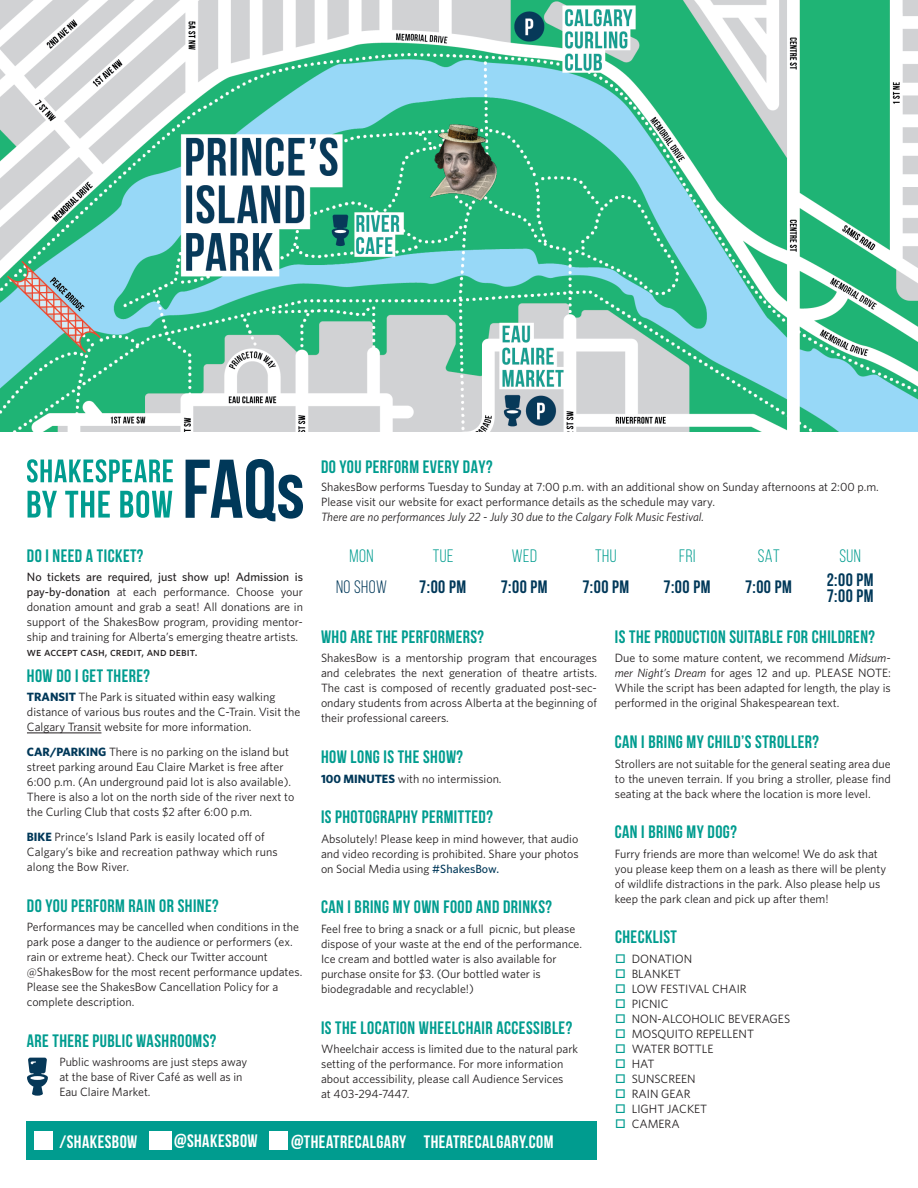
<style>
.page{position:relative;width:918px;height:1188px;background:#fff}
.page>*{position:absolute;margin:0;border:0;box-sizing:border-box;transform-origin:0 0}
.t1{font:700 18px "Bebas Neue";letter-spacing:.025em;color:#009c8f}
.t2{font:700 18px "Bebas Neue";letter-spacing:.025em;color:#fff}
.t3{font:700 18px "Bebas Neue";letter-spacing:.025em;color:#003859}
.t4{font:18px "Bebas Neue";letter-spacing:.025em;color:#009c8f}
.t5{font:18px "Bebas Neue";letter-spacing:.025em;color:#003859}
.t6{font:12px/15px "Whitney";color:#231f20}
.t7{font:italic 12px "Whitney";color:#231f20}
.t8{font:12px "Whitney Medium SC";color:#231f20}
.s1{font-weight:500}
.s2{font-weight:700;color:#003859}
.s3{font-weight:500;color:#003859}
.s4{font-style:italic}
.s5{color:#009c8f}
</style>
<div class="page">
<div style="left:27px;top:1121px;width:570px;height:39px;background:#009c8f"></div>
<svg style="left:27px;top:1058px;width:21px;height:38px"></svg>
<img style="left:35px;top:1132px;width:17px;height:17px">
<svg style="left:35px;top:1149px;width:17px;height:1px"></svg>
<img style="left:149px;top:1132px;width:22px;height:18px">
<svg style="left:270px;top:1132px;width:18px;height:18px"></svg>
<img style="left:0;top:0;width:918px;height:432px">
<svg style="left:28px;top:490px;width:144px;height:28px"></svg>
<svg style="left:27px;top:459px;width:146px;height:24px"></svg>
<img style="left:428px;top:124px;width:69px;height:77px">
<hr style="left:27px;top:733px;width:74px;height:1px;background:#231f20">
<svg style="left:186px;top:459px;width:117px;height:62px"></svg>
<p class="t1" style="left:321px;top:456px;width:173px">DO YOU PERFORM EVERY DAY?</p>
<p class="t1" style="left:27px;top:546px;width:118px">DO I NEED A TICKET?</p>
<p class="t6" style="left:27px;top:569px;width:278px;text-align:justify"><span class="s1">No tickets are required, just show up! Admission is pay-by-donation</span> at each performance. Choose your donation amount and grab a seat! All donations are in support of the ShakesBow program, providing mentor&shy;ship and training for Alberta’s emerging theatre artists.</p>
<p class="t8" style="left:27px;top:645px;width:172px">we accept cash, credit, and debit.</p>
<p class="t1" style="left:27px;top:666px;width:125px">HOW DO I GET THERE?</p>
<p class="t6" style="left:27px;top:689px;width:275px"><span class="s2">TRANSIT</span> The Park is situated within easy walking distance of various bus routes and the C-Train. Visit the<br>Calgary Transit website for more information.</p>
<p class="t6" style="left:27px;top:744px;width:269px"><span class="s2">CAR/PARKING</span> There is no parking on the island but street parking around Eau Claire Market is free after 6:00 p.m. (An underground paid lot is also available).<br>There is also a lot on the north side of the river next to the Curling Club that costs $2 after 6:00 p.m.</p>
<p class="t6" style="left:27px;top:829px;width:252px"><span class="s2">BIKE</span> Prince’s Island Park is easily located off of<br>Calgary’s bike and recreation pathway which runs along the Bow River.</p>
<p class="t1" style="left:27px;top:895px;width:193px">DO YOU PERFORM RAIN OR SHINE?</p>
<p class="t6" style="left:27px;top:919px;width:274px">Performances may be cancelled when conditions in the park pose a danger to the audience or performers (ex. rain or extreme heat). Check our Twitter account</p>
<p class="t6" style="left:27px;top:964px;width:277px">@ShakesBow for the most recent performance updates.</p>
<p class="t6" style="left:27px;top:979px;width:253px">Please see the ShakesBow Cancellation Policy for a complete description.</p>
<p class="t1" style="left:27px;top:1031px;width:191px">ARE THERE PUBLIC WASHROOMS?</p>
<p class="t6" style="left:59px;top:1054px;width:189px">Public washrooms are just steps away</p>
<p class="t6" style="left:59px;top:1069px;width:185px">at the base of River Café as well as in</p>
<p class="t6" style="left:59px;top:1084px;width:93px">Eau Claire Market.</p>
<p class="t6" style="left:321px;top:479px;width:559px">ShakesBow performs Tuesday to Sunday at 7:00 p.m. with an additional show on Sunday afternoons at 2:00 p.m.</p>
<p class="t6" style="left:321px;top:494px;width:395px">Please visit our website for exact performance details as the schedule may vary.</p>
<p class="t7" style="left:321px;top:510px;width:385px">There are no performances July 22 - July 30 due to the Calgary Folk Music Festival.</p>
<p class="t4" style="left:350px;top:546px;width:25px">MON</p>
<p class="t4" style="left:433px;top:546px;width:22px">TUE</p>
<p class="t4" style="left:512px;top:546px;width:27px">WED</p>
<p class="t4" style="left:595px;top:546px;width:23px">THU</p>
<p class="t4" style="left:679px;top:546px;width:18px">FRI</p>
<p class="t4" style="left:758px;top:546px;width:24px">SAT</p>
<p class="t4" style="left:839px;top:546px;width:23px">SUN</p>
<p class="t5" style="left:336px;top:577px;width:52px">NO SHOW</p>
<p class="t3" style="left:419px;top:577px;width:48px">7:O0 PM</p>
<p class="t3" style="left:501px;top:577px;width:48px">7:00 PM</p>
<p class="t3" style="left:582px;top:577px;width:48px">7:00 PM</p>
<p class="t3" style="left:664px;top:577px;width:48px">7:00 PM</p>
<p class="t3" style="left:745px;top:577px;width:48px">7:00 PM</p>
<p class="t3" style="left:827px;top:570px;width:48px">2:00 PM</p>
<p class="t3" style="left:827px;top:586px;width:48px">7:00 PM</p>
<p class="t1" style="left:321px;top:627px;width:165px">WHO ARE THE PERFORMERS?</p>
<p class="t6" style="left:321px;top:650px;width:277px;text-align:justify">ShakesBow is a mentorship program that encourages and celebrates the next generation of theatre artists.<br>The cast is composed of recently graduated post-sec&shy;ondary students from across Alberta at the beginning of their professional careers.</p>
<p class="t1" style="left:321px;top:747px;width:144px">HOW LONG IS THE SHOW?</p>
<p class="t6" style="left:321px;top:771px;width:182px"><span class="s2">100 MINUTES</span> with no intermission.</p>
<p class="t1" style="left:321px;top:807px;width:173px">IS PHOTOGRAPHY PERMITTED?</p>
<p class="t6" style="left:321px;top:831px;width:259px">Absolutely! Please keep in mind however, that audio and video recording is prohibited. Share your photos</p>
<p class="t6" style="left:321px;top:861px;width:180px">on Social Media using <span class="s3">#ShakesBow.</span></p>
<p class="t1" style="left:321px;top:897px;width:233px">CAN I BRING MY OWN FOOD AND DRINKS?</p>
<p class="t6" style="left:321px;top:921px;width:263px">Feel free to bring a snack or a full picnic, but please dispose of your waste at the end of the performance.<br>Ice cream and bottled water is also available for purchase onsite for $3. (Our bottled water is biodegradable and recyclable!)</p>
<p class="t1" style="left:321px;top:1018px;width:253px">IS THE LOCATION WHEELCHAIR ACCESSIBLE?</p>
<p class="t6" style="left:321px;top:1041px;width:258px">Wheelchair access is limited due to the natural park setting of the performance. For more information</p>
<p class="t6" style="left:321px;top:1071px;width:244px">about accessibility, please call Audience Services</p>
<p class="t6" style="left:321px;top:1086px;width:90px">at 403-294-7447.</p>
<p class="t1" style="left:615px;top:627px;width:262px">IS THE PRODUCTION SUITABLE FOR CHILDREN?</p>
<p class="t6" style="left:615px;top:650px;width:278px;text-align:justify">Due to some mature content, we recommend <span class="s4">Midsum&shy;mer Night’s Dream</span> for ages 12 and up. PLEASE NOTE:<br>While the script has been adapted for length, the play is performed in the original Shakespearean text.</p>
<p class="t1" style="left:615px;top:732px;width:206px">CAN I BRING MY CHILD’S STROLLER?</p>
<p class="t6" style="left:615px;top:756px;width:278px;text-align:justify">Strollers are not suitable for the general seating area due to the uneven terrain. If you bring a stroller, please find seating at the back where the location is more level.</p>
<p class="t1" style="left:615px;top:822px;width:124px">CAN I BRING MY DOG?</p>
<p class="t6" style="left:615px;top:846px;width:273px">Furry friends are more than welcome! We do ask that you please keep them on a leash as there will be plenty of wildlife distractions in the park. Also please help us keep the park clean and pick up after them!</p>
<p class="t1" style="left:615px;top:927px;width:63px">CHECKLIST</p>
<p class="t6" style="left:615px;top:951px;width:79px"><span class="s5">□</span> DONATION</p>
<p class="t6" style="left:615px;top:966px;width:67px"><span class="s5">□</span> BLANKET</p>
<p class="t6" style="left:615px;top:981px;width:133px"><span class="s5">□</span> LOW FESTIVAL CHAIR</p>
<p class="t6" style="left:615px;top:996px;width:55px"><span class="s5">□</span> PICNIC</p>
<p class="t6" style="left:615px;top:1011px;width:177px"><span class="s5">□</span> NON-ALCOHOLIC BEVERAGES</p>
<p class="t6" style="left:615px;top:1026px;width:140px"><span class="s5">□</span> MOSQUITO REPELLENT</p>
<p class="t6" style="left:615px;top:1041px;width:100px"><span class="s5">□</span> WATER BOTTLE</p>
<p class="t6" style="left:615px;top:1056px;width:41px"><span class="s5">□</span> HAT</p>
<p class="t6" style="left:615px;top:1071px;width:82px"><span class="s5">□</span> SUNSCREEN</p>
<p class="t6" style="left:615px;top:1086px;width:77px"><span class="s5">□</span> RAIN GEAR</p>
<p class="t6" style="left:615px;top:1101px;width:94px"><span class="s5">□</span> LIGHT JACKET</p>
<p class="t6" style="left:615px;top:1116px;width:66px"><span class="s5">□</span> CAMERA</p>
<p class="t2" style="left:59px;top:1131px;width:80px">/SHAKESBOW</p>
<p class="t2" style="left:174px;top:1131px;width:85px">@SHAKESBOW</p>
<p class="t2" style="left:291px;top:1131px;width:117px">@THEATRECALGARY</p>
<p class="t2" style="left:424px;top:1131px;width:131px">THEATRECALGARY.COM</p>
</div>
